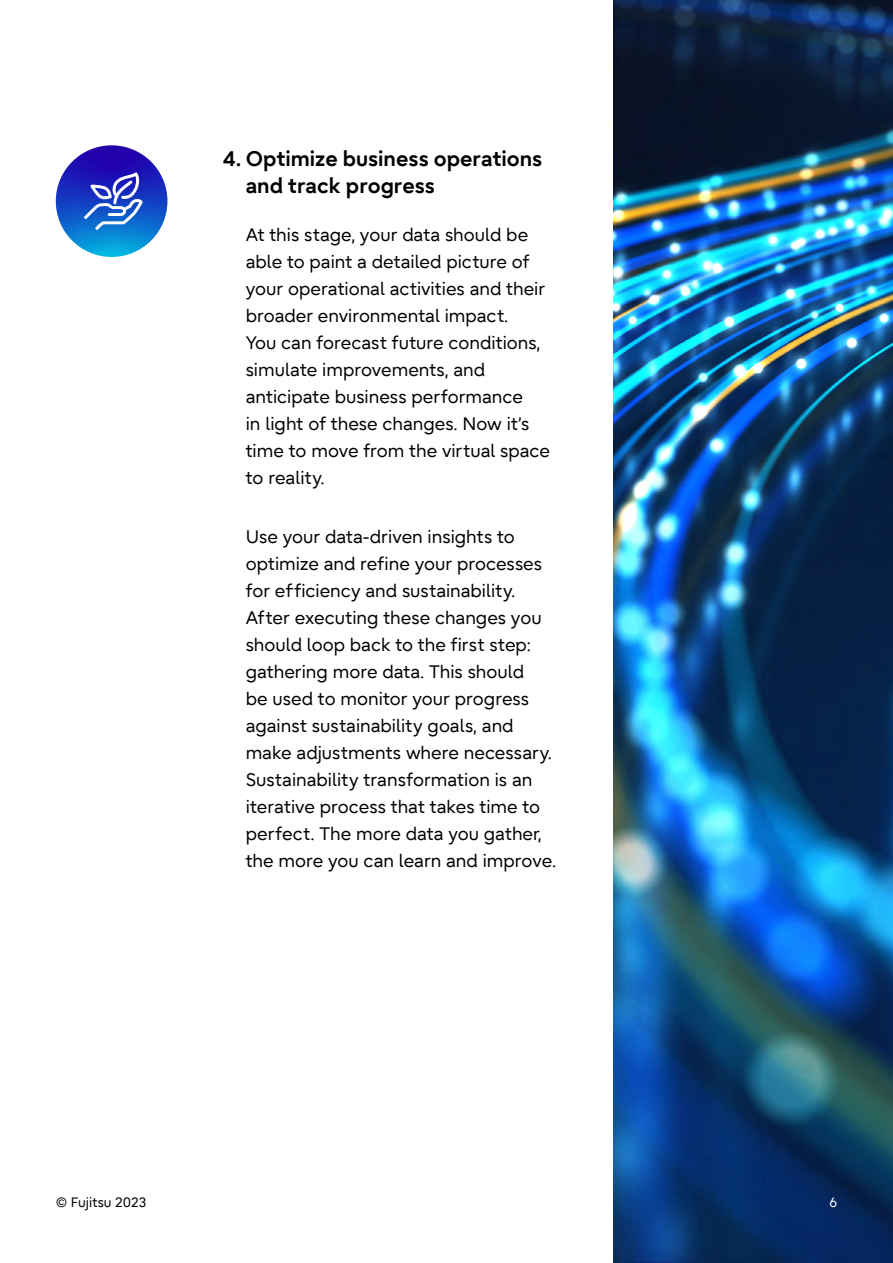
<style>
.page{position:relative;width:893px;height:1263px;background:#fff}
.page>*{position:absolute;margin:0;border:0;box-sizing:border-box;transform-origin:0 0}
.t1{font:700 21px/27px "Fujitsu Infinity Pro";color:#000}
.t2{font:18px/27px "Fujitsu Infinity Pro";color:#000}
.t3{font:13.5px "Fujitsu Infinity Pro";color:#000}
.t4{font:13.5px "Fujitsu Infinity Pro";color:#fff}
</style>
<div class="page">
<img style="left:614px;top:0;width:279px;height:1263px">
<img style="left:56px;top:145px;width:111px;height:112px;border-radius:56px">
<svg style="left:84px;top:172px;width:59px;height:58px"></svg>
<p class="t1" style="left:246px;top:145px;width:298px;text-indent:-22px">4. Optimize business operations and track progress</p>
<p class="t2" style="left:246px;top:221px;width:306px">At this stage, your data should be able to paint a detailed picture of your operational activities and their broader environmental impact.<br>You can forecast future conditions, simulate improvements, and anticipate business performance<br>in light of these changes. Now it’s time to move from the virtual space to reality.</p>
<p class="t2" style="left:246px;top:523px;width:312px">Use your data-driven insights to optimize and refine your processes for ef ficiency and sustainability.<br>After executing these changes you should loop back to the first step: gathering more data. This should<br>be used to monitor your progress against sustainability goals, and make adjustments where necessary.<br>Sustainability transformation is an iterative process that takes time to perfect. The more data you gather, the more you can learn and improve.</p>
<p class="t3" style="left:56px;top:1194px;width:92px">© Fujitsu 2023</p>
<p class="t4" style="left:829px;top:1194px;width:9px">6</p>
</div>
